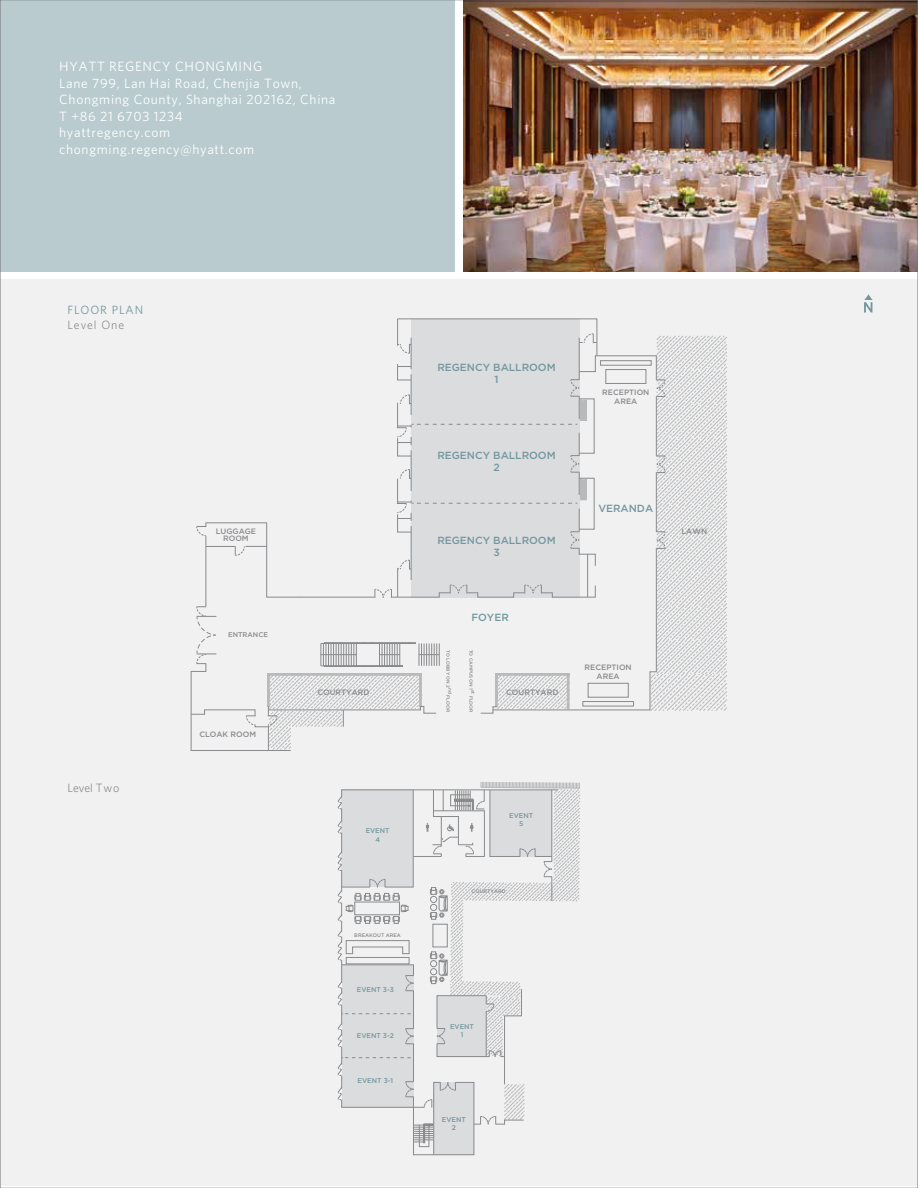
<style>
.page{position:relative;width:918px;height:1188px;background:#fff}
.page>*{position:absolute;margin:0;border:0;box-sizing:border-box;transform-origin:0 0}
.t1{font:13.5px/16.5px "Whitney";letter-spacing:.05em;color:#fff}
.t2{font:12px "Whitney";letter-spacing:.075em;color:#73979f}
.t3{font:300 12px "Whitney";letter-spacing:.075em;color:#6f7173}
.t4{font:300 12px "Whitney";color:#6f7173}
.t5{font:500 10.35px/12.5px "Gotham";color:#73979f;text-align:center}
.t6{font:500 7.8px/9.3px "Gotham";color:#898a8d;text-align:center}
.t7{font:500 6.9px "Gotham";color:#898a8d}
.t8{font:500 6.75px/8.1px "Gotham";color:#73979f;text-align:center}
.t9{font:500 5.1px "Gotham";color:#898a8d}
.t10{font:500 4.5px "Gotham";color:#898a8d}
</style>
<div class="page">
<img style="left:463px;top:2px;width:453px;height:270px">
<div style="left:0;top:0;width:455px;height:272px;background:#b9cbcf"></div>
<div style="left:0;top:279px;width:918px;height:907px;background:#f1f1f1"></div>
<svg style="left:864px;top:294px;width:9px;height:19px"></svg>
<svg style="left:190px;top:318px;width:537px;height:433px"></svg>
<svg style="left:337px;top:782px;width:243px;height:374px"></svg>
<p class="t1" style="left:59px;top:58px;width:278px">HYATT REGENCY CHONGMING<br>Lane 799, Lan Hai Road, Chenjia Town,<br>Chongming County, Shanghai 202162, China<br>T +86 21 6703 1234<br>hyattregency.com chongming.regency@hyatt.com</p>
<p class="t2" style="left:68px;top:303px;width:77px">FLOOR PLAN</p>
<p class="t3" style="left:68px;top:318px;width:58px">Level One</p>
<p class="t4" style="left:68px;top:781px;width:53px">Level Two</p>
<p class="t6" style="left:216px;top:527px;width:42px;line-height:7.5px">LUGGAGE<br>ROOM</p>
<p class="t7" style="left:228px;top:630px;width:41px">ENTRANCE</p>
<p class="t6" style="left:199px;top:730px;width:58px">CLOAK ROOM</p>
<p class="t6" style="left:317px;top:688px;width:54px">COURTYARD</p>
<p class="t5" style="left:437px;top:361px;width:120px">REGENCY BALLROOM<br>1</p>
<p class="t5" style="left:437px;top:449px;width:120px">REGENCY BALLROOM<br>2</p>
<p class="t5" style="left:437px;top:534px;width:120px">REGENCY BALLROOM<br>3</p>
<p class="t10" style="left:451px;top:650px;width:39px;rotate:90deg">TO LOBBY ON 2</p>
<p class="t10" style="left:453px;top:688px;width:7px;rotate:90deg">nd</p>
<p class="t10" style="left:451px;top:695px;width:18px;rotate:90deg">FLOOR</p>
<p class="t5" style="left:471px;top:611px;width:39px">FOYER</p>
<p class="t10" style="left:474px;top:650px;width:42px;rotate:90deg">TO CAMPUS ON 1</p>
<p class="t10" style="left:476px;top:690px;width:6px;rotate:90deg">st</p>
<p class="t10" style="left:474px;top:696px;width:18px;rotate:90deg">FLOOR</p>
<p class="t6" style="left:506px;top:688px;width:54px">COURTYARD</p>
<p class="t6" style="left:602px;top:388px;width:49px">RECEPTION<br>AREA</p>
<p class="t5" style="left:598px;top:502px;width:56px">VERANDA</p>
<p class="t6" style="left:585px;top:663px;width:49px">RECEPTION<br>AREA</p>
<p class="t6" style="left:681px;top:527px;width:27px">LAWN</p>
<p class="t8" style="left:366px;top:827px;width:25px">EVENT<br>4</p>
<p class="t9" style="left:354px;top:932px;width:48px">BREAKOUT AREA</p>
<p class="t8" style="left:357px;top:985px;width:39px">EVENT 3-3</p>
<p class="t8" style="left:357px;top:1031px;width:39px">EVENT 3-2</p>
<p class="t8" style="left:358px;top:1077px;width:37px">EVENT 3-1</p>
<p class="t8" style="left:509px;top:812px;width:25px">EVENT<br>5</p>
<p class="t9" style="left:472px;top:888px;width:36px">COURTYARD</p>
<p class="t8" style="left:450px;top:1022px;width:25px">EVENT<br>1</p>
<p class="t8" style="left:442px;top:1116px;width:25px">EVENT<br>2</p>
</div>
